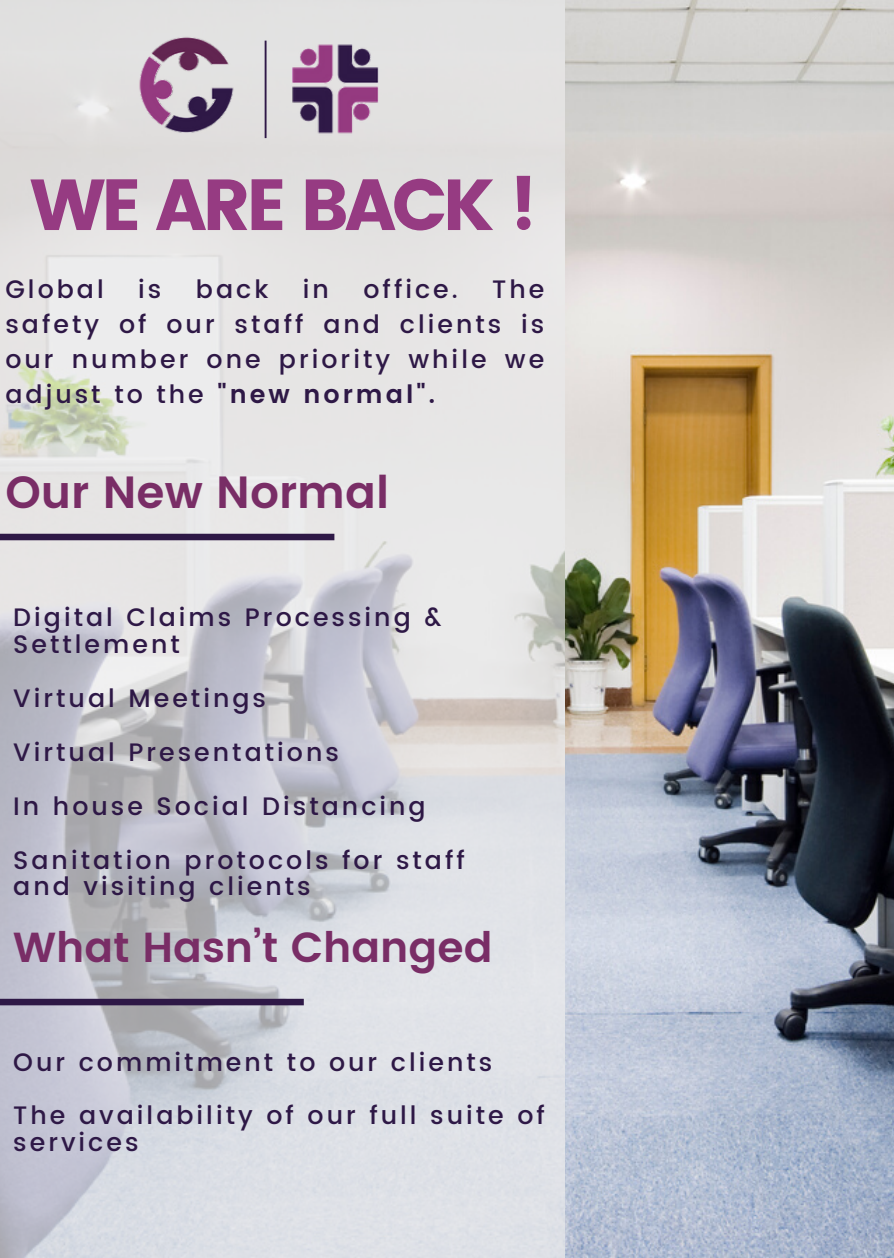
<style>
.page{position:relative;width:894px;height:1258px;background:#fff}
.page>*{position:absolute;margin:0;border:0;box-sizing:border-box;transform-origin:0 0}
.t1{font:72px "Poppins";letter-spacing:-.06em;color:#963b82}
.t2{font:600 45px "Poppins";color:#792d66}
.t3{font:600 42px "Poppins";color:#792d66}
.t4{font:500 25.2px/54px "Poppins";letter-spacing:.12em;color:#2e1846}
.s1{font-weight:600}
</style>
<div class="page">
<img style="left:0;top:0;width:565px;height:1258px">
<img style="left:565px;top:0;width:328px;height:1258px">
<img style="left:135px;top:33px;width:104px;height:106px">
<img style="left:274px;top:33px;width:124px;height:113px">
<svg style="left:264px;top:41px;width:2px;height:97px"></svg>
<div style="left:0;top:534px;width:334px;height:6px;background:#2e1846"></div>
<div style="left:0;top:999px;width:304px;height:6px;background:#2e1846"></div>
<h1 class="t1" style="left:30px;top:163px;width:509px">WE ARE BACK !</h1>
<p class="t4" style="left:5px;top:263px;width:100px">Global</p>
<p class="t4" style="left:138px;top:263px;width:25px">is</p>
<p class="t4" style="left:196px;top:263px;width:74px">back</p>
<p class="t4" style="left:303px;top:263px;width:28px">in</p>
<p class="t4" style="left:363px;top:263px;width:96px">office.</p>
<p class="t4" style="left:5px;top:272px;width:540px;line-height:34.8px;text-align:justify;text-indent:486px">The safety of our staff and clients is our number one priority while we adjust to the <span class="s1">"new normal".</span></p>
<h2 class="t2" style="left:5px;top:466px;width:385px">Our New Normal</h2>
<p class="t4" style="left:13px;top:604px;width:429px;line-height:27px">Digital Claims Processing &amp;<br>Settlement</p>
<p class="t4" style="left:13px;top:671px;width:453px">Virtual Meetings<br>Virtual Presentations<br>In house Social Distancing<br>Sanitation protocols for staff</p>
<p class="t4" style="left:13px;top:860px;width:299px">and visiting clients</p>
<h3 class="t3" style="left:13px;top:923px;width:480px">What Hasn’t Changed</h3>
<p class="t4" style="left:13px;top:1035px;width:533px">Our commitment to our clients<br>The availability of our full suite of</p>
<p class="t4" style="left:13px;top:1115px;width:127px">services</p>
</div>
